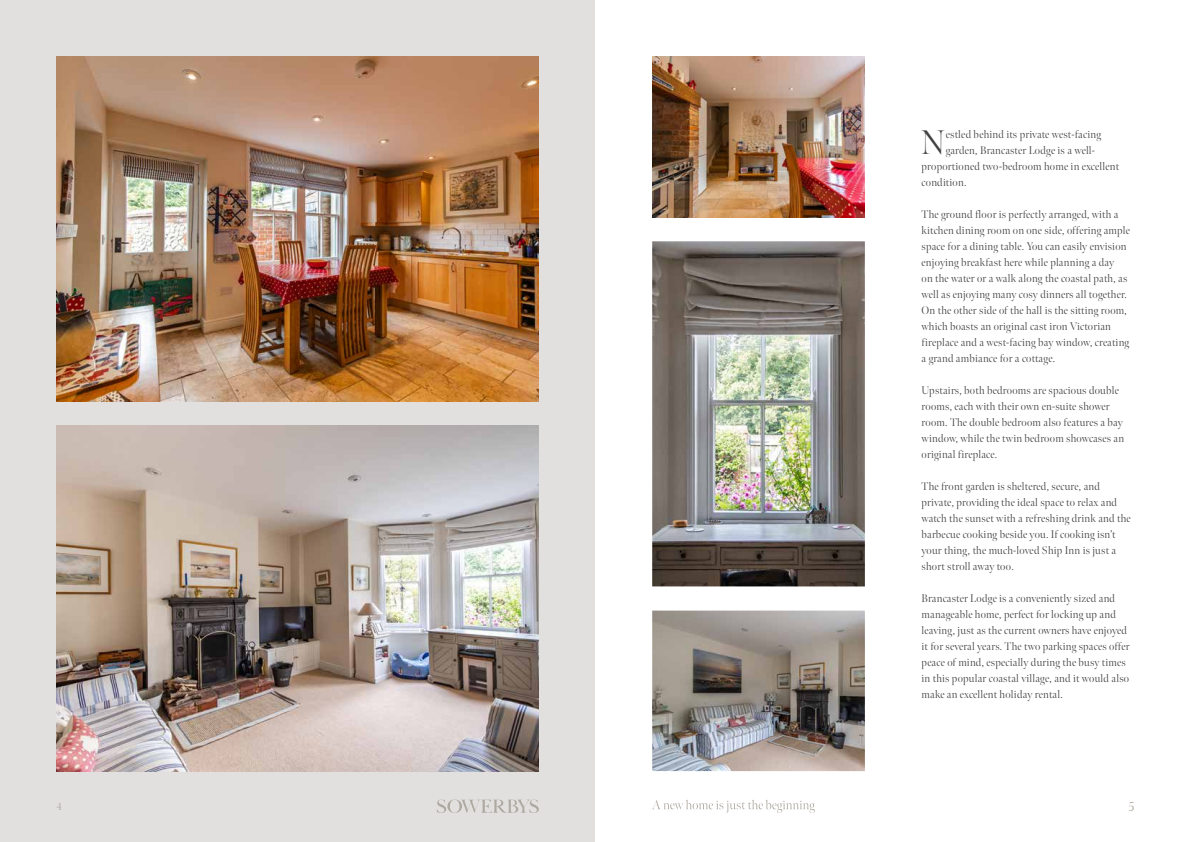
<style>
.page{position:relative;width:1191px;height:842px;background:#fff}
.page>*{position:absolute;margin:0;border:0;box-sizing:border-box;transform-origin:0 0}
.t1{font:300 34px "Meno Banner";color:#434141}
.t2{font:300 13px "Meno Banner";color:#ada8a0}
.t3{font:300 11px/16px "Meno Banner";letter-spacing:.02em;color:#434141}
.t4{font:300 11px "Meno Banner";color:#ada8a0}
</style>
<div class="page">
<div style="left:0;top:0;width:595px;height:842px;background:#e2e0df"></div>
<svg style="left:437px;top:799px;width:102px;height:14px"></svg>
<svg style="left:652px;top:800px;width:162px;height:13px"></svg>
<img style="left:57px;top:57px;width:482px;height:345px">
<img style="left:57px;top:426px;width:482px;height:345px">
<img style="left:652px;top:241px;width:213px;height:345px">
<img style="left:652px;top:611px;width:213px;height:160px">
<img style="left:652px;top:57px;width:213px;height:160px">
<h1 class="t1" style="left:921px;top:122px;width:25px">N</h1>
<p class="t3" style="left:945px;top:126px;width:157px">estled behind its private west-facing</p>
<p class="t3" style="left:945px;top:142px;width:151px">garden, Brancaster Lodge is a well-</p>
<p class="t3" style="left:921px;top:158px;width:199px">proportioned two-bedroom home in excellent</p>
<p class="t3" style="left:921px;top:174px;width:46px">condition.</p>
<p class="t3" style="left:921px;top:206px;width:210px">The ground floor is perfectly arranged, with a kitchen dining room on one side, offering ample space for a dining table. You can easily envision enjoying breakfast here while planning a day<br>on the water or a walk along the coastal path, as well as enjoying many cosy dinners all together.<br>On the other side of the hall is the sitting room, which boasts an original cast iron Victorian fireplace and a west-facing bay window, creating a grand ambiance for a cottage.</p>
<p class="t3" style="left:921px;top:382px;width:204px">Upstairs, both bedrooms are spacious double rooms, each with their own en-suite shower room. The double bedroom also features a bay window, while the twin bedroom showcases an original fireplace.</p>
<p class="t3" style="left:921px;top:478px;width:211px">The front garden is sheltered, secure, and private, providing the ideal space to relax and watch the sunset with a refreshing drink and the barbecue cooking beside you. If cooking isn’t your thing, the much-loved Ship Inn is just a short stroll away too.</p>
<p class="t3" style="left:921px;top:591px;width:209px">Brancaster Lodge is a conveniently sized and manageable home, perfect for locking up and leaving, just as the current owners have enjoyed it for several years. The two parking spaces offer peace of mind, especially during the busy times in this popular coastal village, and it would also make an excellent holiday rental.</p>
<p class="t4" style="left:57px;top:799px;width:7px">4</p>
<p class="t2" style="left:1128px;top:798px;width:7px">5</p>
</div>
